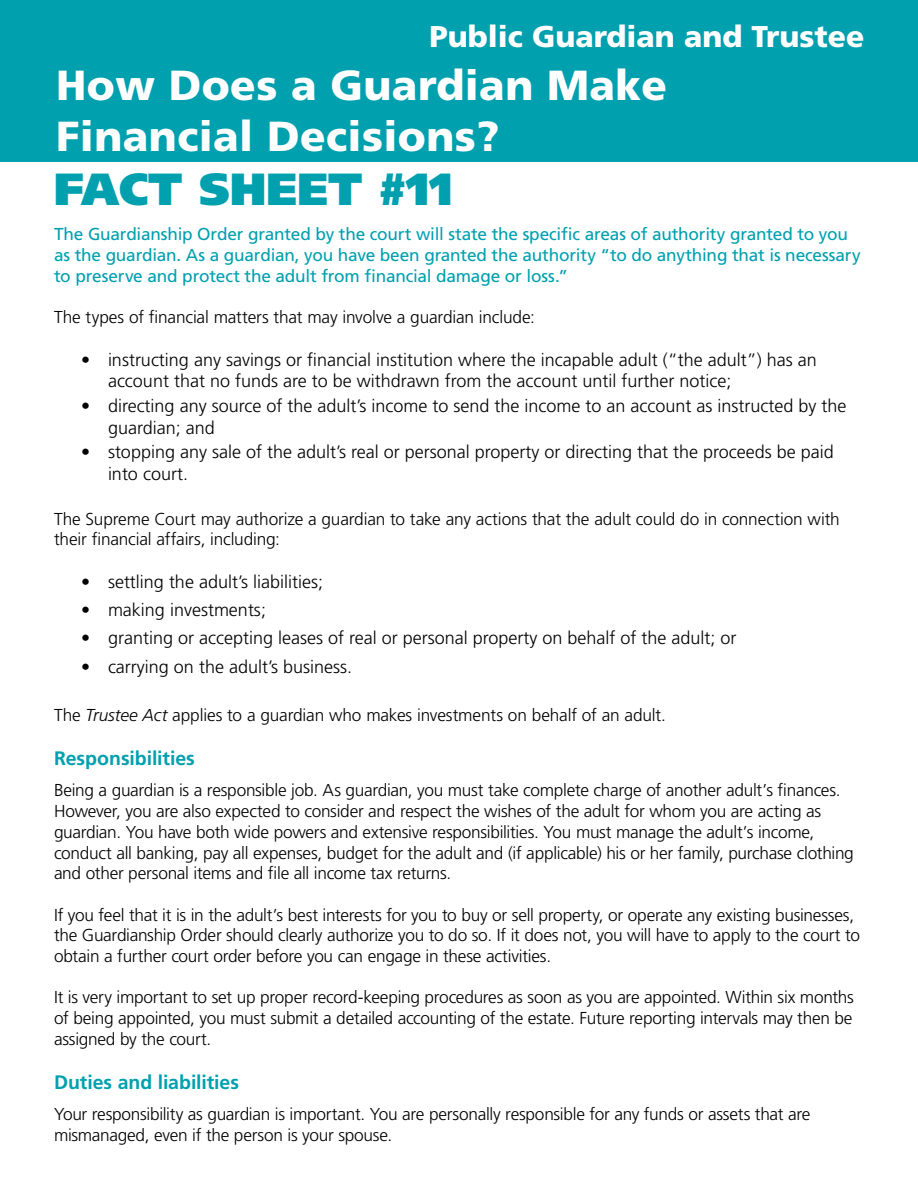
<style>
.page{position:relative;width:918px;height:1188px;background:#fff}
.page>*{position:absolute;margin:0;border:0;box-sizing:border-box;transform-origin:0 0}
.t1{font:900 45px "Frutiger";color:#00a0af}
.t2{font:900 42px/50.4px "Frutiger";letter-spacing:.01em;color:#fff}
.t3{font:900 30px "Frutiger";color:#fff}
.t4{font:700 19.5px "Frutiger";letter-spacing:-.005em;color:#00a0af}
.t5{font:300 18px/21.6px "Frutiger";color:#000}
.t6{font:300 17.25px/20.7px "Frutiger";letter-spacing:-.015em;color:#000}
.t7{font:17.25px/20.7px "Frutiger";letter-spacing:-.015em;color:#00a0af}
.s1{font-style:italic}
</style>
<div class="page">
<div style="left:0;top:0;width:918px;height:162px;background:#00a0af"></div>
<h3 class="t3" style="left:429px;top:18px;width:436px">Public Guardian and Trustee</h3>
<h2 class="t2" style="left:56px;top:60px;width:613px">How Does a Guardian Make<br>Financial Decisions?</h2>
<h1 class="t1" style="left:54px;top:162px;width:400px">FACT SHEET #11</h1>
<p class="t7" style="left:54px;top:224px;width:808px">The Guardianship Order granted by the court will state the specific areas of authority granted to you as the guardian. As a guardian, you have been granted the authority “to do anything that is necessary to preserve and protect the adult from financial damage or loss.”</p>
<p class="t6" style="left:54px;top:307px;width:482px">The types of financial matters that may involve a guardian include:</p>
<p class="t5" style="left:108px;top:348px;width:710px;text-indent:-27px">• instructing any savings or financial institution where the incapable adult (“the adult”) has an account that no funds are to be withdrawn from the account until further notice;</p>
<p class="t5" style="left:108px;top:395px;width:740px;text-indent:-27px">• directing any source of the adult’s income to send the income to an account as instructed by the guardian; and</p>
<p class="t5" style="left:108px;top:441px;width:727px;text-indent:-27px">• stopping any sale of the adult’s real or personal property or directing that the proceeds be paid into court.</p>
<p class="t6" style="left:54px;top:508px;width:787px">The Supreme Court may authorize a guardian to take any actions that the adult could do in connection with their financial affairs, including:</p>
<p class="t5" style="left:81px;top:571px;width:244px">• settling the adult’s liabilities;</p>
<p class="t5" style="left:81px;top:599px;width:187px">• making investments;</p>
<p class="t5" style="left:81px;top:627px;width:657px">• granting or accepting leases of real or personal property on behalf of the adult; or</p>
<p class="t5" style="left:81px;top:656px;width:273px">• carrying on the adult’s business.</p>
<p class="t6" style="left:54px;top:704px;width:613px">The <span class="s1">Trustee Act</span> applies to a guardian who makes investments on behalf of an adult.</p>
<p class="t4" style="left:54px;top:747px;width:142px">Responsibilities</p>
<p class="t6" style="left:54px;top:780px;width:801px">Being a guardian is a responsible job. As guardian, you must take complete charge of another adult’s finances.<br>However, you are also expected to consider and respect the wishes of the adult for whom you are acting as guardian. You have both wide powers and extensive responsibilities. You must manage the adult’s income, conduct all banking, pay all expenses, budget for the adult and (if applicable) his or her family, purchase clothing and other personal items and file all income tax returns.</p>
<p class="t6" style="left:54px;top:904px;width:808px">If you feel that it is in the adult’s best interests for you to buy or sell property, or operate any existing businesses, the Guardianship Order should clearly authorize you to do so. If it does not, you will have to apply to the court to obtain a further court order before you can engage in these activities.</p>
<p class="t6" style="left:54px;top:987px;width:801px;text-align:justify">It is very important to set up proper record-keeping procedures as soon as you are appointed. Within six months of being appointed, you must submit a detailed accounting of the estate. Future reporting intervals may then be assigned by the court.</p>
<p class="t4" style="left:54px;top:1071px;width:187px">Duties and liabilities</p>
<p class="t6" style="left:54px;top:1104px;width:758px">Your responsibility as guardian is important. You are personally responsible for any funds or assets that are mismanaged, even if the person is your spouse.</p>
</div>
